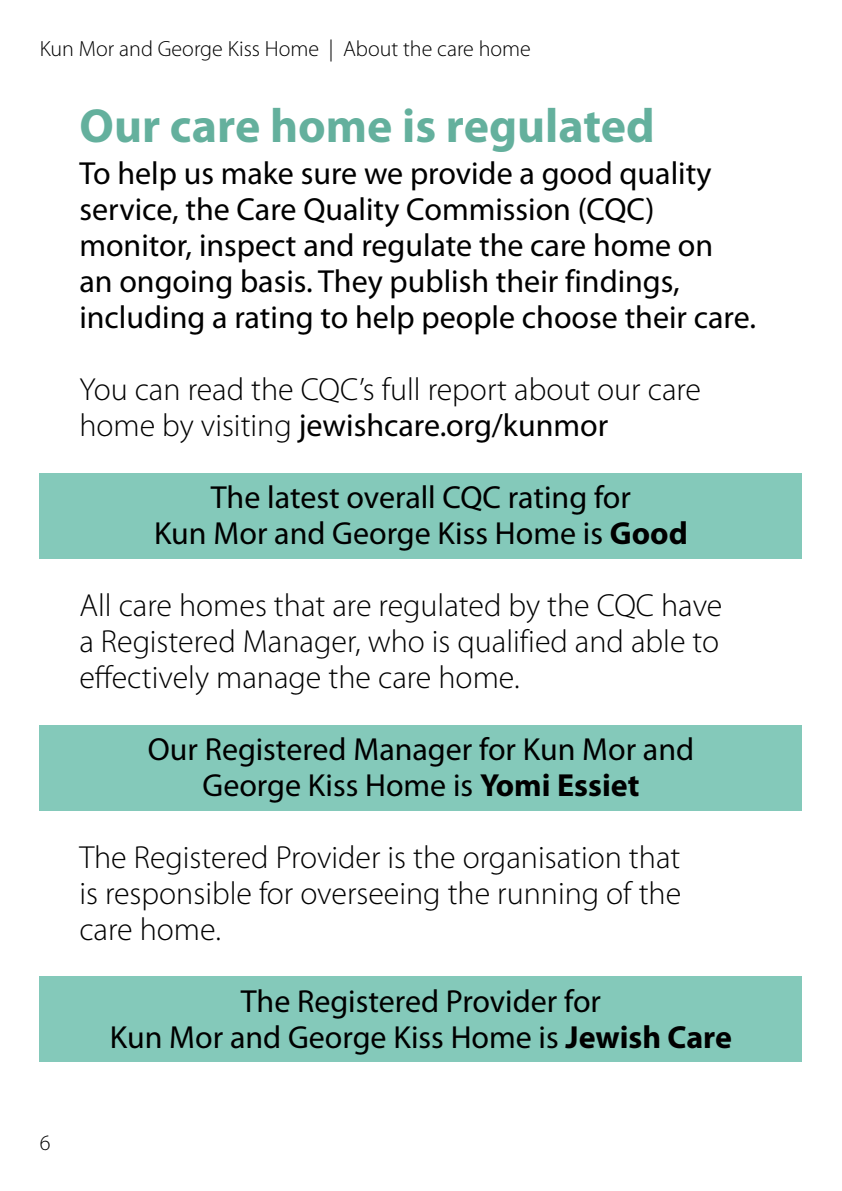
<style>
.page{position:relative;width:842px;height:1191px;background:#fff}
.page>*{position:absolute;margin:0;border:0;box-sizing:border-box;transform-origin:0 0}
.t1{font:700 48px "Myriad Pro";color:#64b09d}
.t2{font:32px/36px "Myriad Pro";color:#000;text-align:center}
.t3{font:300 32px/36px "Myriad Pro";color:#000;text-align:justify}
.t4{font:300 22px "Myriad Pro";color:#000}
.s1{font-weight:400}
.s2{font-weight:700}
</style>
<div class="page">
<div style="left:40px;top:473px;width:762px;height:85px;background:#84c9ba"></div>
<div style="left:40px;top:725px;width:762px;height:85px;background:#84c9ba"></div>
<div style="left:40px;top:976px;width:762px;height:85px;background:#84c9ba"></div>
<p class="t4" style="left:40px;top:37px;width:493px">Kun Mor and George Kiss Home | About the care home</p>
<h1 class="t1" style="left:79px;top:99px;width:577px">Our care home is regulated</h1>
<p class="t2" style="left:79px;top:156px;width:678px;text-align:left">To help us make sure we provide a good quality service, the Care Quality Commission (CQC) monitor, inspect and regulate the care home on<br>an ongoing basis. They publish their findings, including a rating to help people choose their care.</p>
<p class="t3" style="left:79px;top:372px;width:623px">You can read the CQC’s full report about our care home by visiting <span class="s1">jewishcare.org/kunmor</span></p>
<p class="t2" style="left:154px;top:480px;width:535px">The latest overall CQC rating for<br>Kun Mor and George Kiss Home is <span class="s2">Good</span></p>
<p class="t3" style="left:79px;top:588px;width:644px">All care homes that are regulated by the CQC have a Registered Manager, who is qualified and able to effectively manage the care home.</p>
<p class="t2" style="left:148px;top:732px;width:548px">Our Registered Manager for Kun Mor and<br>George Kiss Home is <span class="s2">Yomi Essiet</span></p>
<p class="t3" style="left:79px;top:840px;width:603px">The Registered Provider is the organisation that is responsible for overseeing the running of the care home.</p>
<p class="t4" style="left:40px;top:1130px;width:12px">6</p>
<p class="t2" style="left:110px;top:984px;width:624px">The Registered Provider for<br>Kun Mor and George Kiss Home is <span class="s2">Jewish Care</span></p>
</div>
